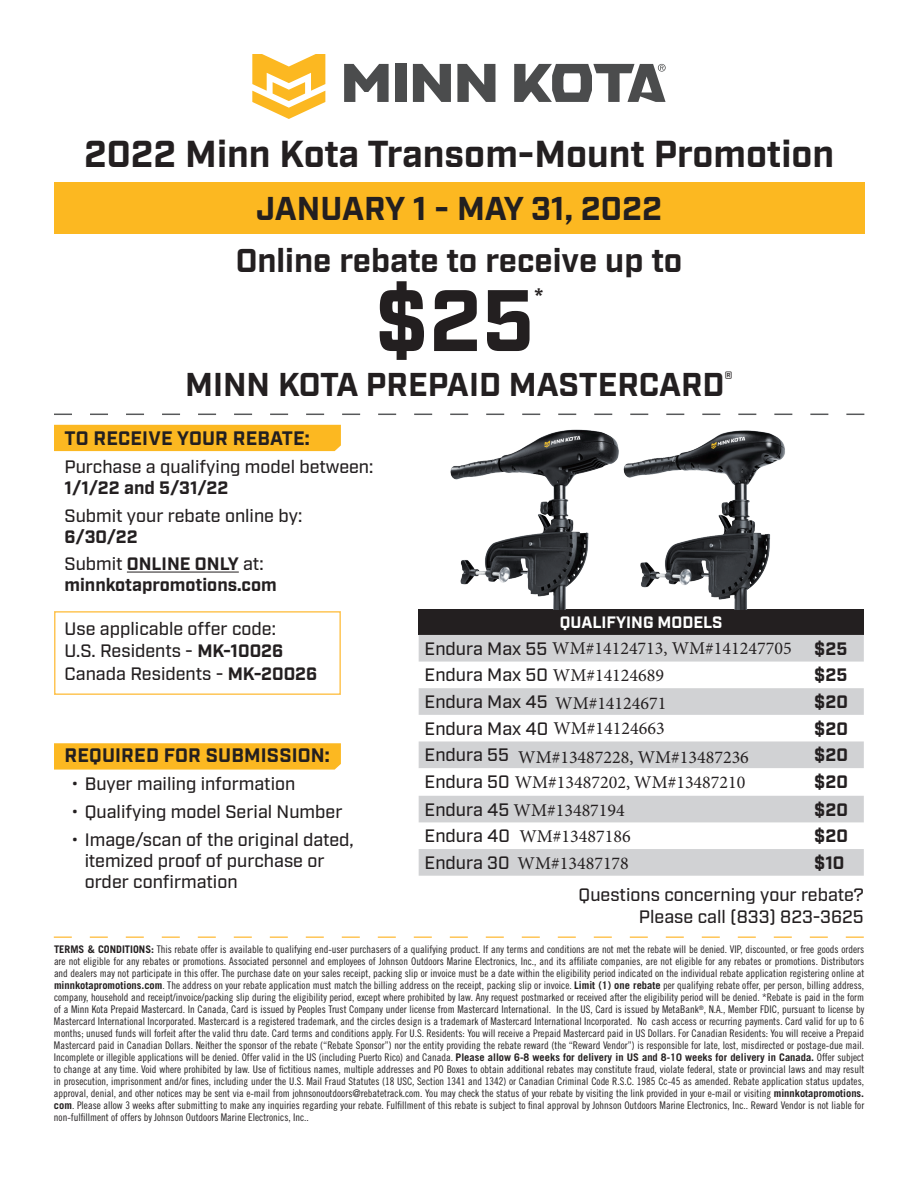
<style>
.page{position:relative;width:918px;height:1188px;background:#fff}
.page>*{position:absolute;margin:0;border:0;box-sizing:border-box;transform-origin:0 0}
.t1{font:700 87px "Industry";color:#231f20}
.t2{font:700 37.5px "Industry";color:#231f20}
.t3{font:700 33px "Industry";color:#231f20}
.t4{font:700 21px "Industry";color:#231f20}
.t5{font:700 19.5px "Industry";letter-spacing:.01em;color:#231f20}
.numbered_list{font:500 18px/21px "Industry";color:#231f20}
.t6{font:18px "Minion Pro";color:#231f20}
.numbered_list-2{font:700 18px "Industry";color:#231f20}
.t7{font:700 16.5px "Industry";color:#fff}
.fine_print{font:10.5px/12px "Trade Gothic Cond Eighteen";color:#231f20;text-align:justify}
.s1{font-weight:500}
.s2{font-weight:700}
.s3{font-family:"Industry";font-weight:500}
.s4{font-family:"Minion Pro";font-weight:400}
.s5{font-family:"Trade Gothic";font-weight:700}
</style>
<div class="page">
<div style="left:54px;top:425px;width:287px;height:26px;background:#fcb821"></div>
<div style="left:54px;top:182px;width:810px;height:52px;background:#fcb821"></div>
<div style="left:54px;top:611px;width:287px;height:84px;border:2px solid #fec555"></div>
<svg style="left:54px;top:743px;width:287px;height:27px;background:#fcb927"></svg>
<hr style="left:127px;top:572px;width:112px;height:1px;background:#231f20">
<svg style="left:54px;top:936px;width:810px;height:2px"></svg>
<svg style="left:54px;top:414px;width:810px;height:1px"></svg>
<svg style="left:252px;top:54px;width:73px;height:65px"></svg>
<div style="left:395px;top:64px;width:11px;height:38px;background:#4b4c4d"></div>
<svg style="left:413px;top:64px;width:38px;height:38px"></svg>
<svg style="left:457px;top:64px;width:38px;height:38px"></svg>
<svg style="left:344px;top:64px;width:45px;height:38px"></svg>
<svg style="left:514px;top:64px;width:152px;height:38px"></svg>
<div style="left:419px;top:609px;width:445px;height:26px;background:#231f20"></div>
<svg style="left:419px;top:635px;width:445px;height:133px;fill:#d1d2d4"></svg>
<div style="left:419px;top:796px;width:445px;height:26px;background:#d1d2d4"></div>
<div style="left:419px;top:849px;width:445px;height:27px;background:#d1d2d4"></div>
<img style="left:626px;top:430px;width:159px;height:179px">
<img style="left:450px;top:429px;width:176px;height:180px">
<p class="t2" style="left:84px;top:131px;width:751px">2022 Minn Kota Transom-Mount Promotion</p>
<p class="t3" style="left:256px;top:189px;width:407px">JANUARY 1 - MAY 31, 2022</p>
<p class="t3" style="left:236px;top:240px;width:448px">Online rebate to receive up to</p>
<p class="t1" style="left:375px;top:269px;width:161px">$25</p>
<p class="t4" style="left:535px;top:283px;width:10px">*</p>
<p class="t3" style="left:185px;top:365px;width:549px">MINN KOTA PREPAID MASTERCARD<sup>®</sup></p>
<p class="t5" style="left:65px;top:427px;width:247px">TO RECEIVE YOUR REBATE:</p>
<p class="numbered_list" style="left:64px;top:457px;width:310px">Purchase a qualifying model between:</p>
<p class="numbered_list-2" style="left:64px;top:477px;width:165px">1/1/22 and 5/31/22</p>
<p class="numbered_list" style="left:64px;top:505px;width:239px">Submit your rebate online by:</p>
<p class="numbered_list-2" style="left:64px;top:525px;width:75px">6/30/22</p>
<p class="numbered_list-2" style="left:64px;top:553px;width:201px"><span class="s1">Submit</span> ONLINE ONLY <span class="s1">at:</span></p>
<p class="numbered_list-2" style="left:64px;top:574px;width:214px">minnkotapromotions.com</p>
<p class="numbered_list" style="left:64px;top:619px;width:213px">Use applicable offer code:</p>
<p class="numbered_list" style="left:64px;top:641px;width:220px">U.S. Residents - <span class="s2">MK-10026</span></p>
<p class="numbered_list" style="left:64px;top:664px;width:254px">Canada Residents - <span class="s2">MK-20026</span></p>
<p class="t5" style="left:65px;top:744px;width:267px">REQUIRED FOR SUBMISSION:</p>
<p class="numbered_list" style="left:71px;top:774px;width:226px">• Buyer mailing information</p>
<p class="numbered_list" style="left:71px;top:802px;width:273px">• Qualifying model Serial Number</p>
<p class="numbered_list" style="left:85px;top:830px;width:271px;text-indent:-14px">• Image/scan of the original dated, itemized proof of purchase or order confirmation</p>
<p class="t7" style="left:560px;top:613px;width:164px">QUALIFYING MODELS</p>
<p class="t6" style="left:425px;top:636px;width:369px"><span class="s3">Endura Max 55</span> WM#14124713, WM#141247705</p>
<p class="numbered_list-2" style="left:814px;top:638px;width:35px">$25</p>
<p class="numbered_list" style="left:425px;top:665px;width:241px">Endura Max 50 <span class="s4">WM#14124689</span></p>
<p class="numbered_list-2" style="left:814px;top:664px;width:35px">$25</p>
<p class="numbered_list" style="left:425px;top:692px;width:243px">Endura Max 45 <span class="s4">WM#14124671</span></p>
<p class="numbered_list-2" style="left:814px;top:691px;width:35px">$20</p>
<p class="numbered_list" style="left:425px;top:719px;width:242px">Endura Max 40 <span class="s4">WM#14124663</span></p>
<p class="numbered_list-2" style="left:814px;top:718px;width:35px">$20</p>
<p class="numbered_list" style="left:425px;top:745px;width:86px">Endura 55</p>
<p class="numbered_list-2" style="left:814px;top:744px;width:35px">$20</p>
<p class="t6" style="left:425px;top:770px;width:322px"><span class="s3">Endura 50</span> WM#13487202, WM#13487210</p>
<p class="numbered_list-2" style="left:814px;top:771px;width:35px">$20</p>
<p class="t6" style="left:425px;top:798px;width:202px"><span class="s3">Endura 45</span> WM#13487194</p>
<p class="numbered_list-2" style="left:814px;top:799px;width:35px">$20</p>
<p class="numbered_list" style="left:425px;top:826px;width:87px">Endura 40</p>
<p class="numbered_list-2" style="left:814px;top:825px;width:35px">$20</p>
<p class="t6" style="left:425px;top:852px;width:206px"><span class="s3">Endura 30</span> WM#13487178</p>
<p class="numbered_list-2" style="left:814px;top:852px;width:32px">$10</p>
<h3 class="t6" style="left:518px;top:745px;width:232px">WM#13487228, WM#13487236</h3>
<h3 class="t6" style="left:519px;top:824px;width:113px">WM#13487186</h3>
<p class="numbered_list" style="left:579px;top:885px;width:287px">Questions concerning your rebate?</p>
<p class="numbered_list" style="left:639px;top:907px;width:226px">Please call (833) 823-3625</p>
<p class="fine_print" style="left:54px;top:943px;width:812px"><span class="s5">TERMS &amp; CONDITIONS:</span> This rebate offer is available to qualifying end-user purchasers of a qualifying product. If any terms and conditions are not met the rebate will be denied. VIP, discounted, or free goods orders are not eligible for any rebates or promotions. Associated personnel and employees of Johnson Outdoors Marine Electronics, Inc., and its affiliate companies, are not eligible for any rebates or promotions. Distributors and dealers may not participate in this offer. The purchase date on your sales receipt, packing slip or invoice must be a date within the eligibility period indicated on the individual rebate application registering online at <span class="s5">minnkotapromotions.com</span>. The address on your rebate application must match the billing address on the receipt, packing slip or invoice. <span class="s5">Limit (1) one rebate</span> per qualifying rebate offer, per person, billing address, company, household and receipt/invoice/packing slip during the eligibility period, except where prohibited by law. Any request postmarked or received after the eligibility period will be denied. *Rebate is paid in the form of a Minn Kota Prepaid Mastercard. In Canada, Card is issued by Peoples Trust Company under license from Mastercard International. In the US, Card is issued by MetaBank<sup>®</sup>, N.A., Member FDIC, pursuant to license by Mastercard International Incorporated. Mastercard is a registered trademark, and the circles design is a trademark of Mastercard International Incorporated. No cash access or recurring payments. Card valid for up to 6 months; unused funds will forfeit after the valid thru date. Card terms and conditions apply. For U.S. Residents: You will receive a Prepaid Mastercard paid in US Dollars. For Canadian Residents: You will receive a Prepaid Mastercard paid in Canadian Dollars. Neither the sponsor of the rebate (“Rebate Sponsor”) nor the entity providing the rebate reward (the “Reward Vendor”) is responsible for late, lost, misdirected or postage-due mail.<br>Incomplete or illegible applications will be denied. Offer valid in the US (including Puerto Rico) and Canada. <span class="s5">Please allow 6-8 weeks for delivery in US and 8-10 weeks for delivery in Canada.</span> Offer subject to change at any time. Void where prohibited by law. Use of fictitious names, multiple addresses and PO Boxes to obtain additional rebates may constitute fraud, violate federal, state or provincial laws and may result in prosecution, imprisonment and/or fines, including under the U.S. Mail Fraud Statutes (18 USC, Section 1341 and 1342) or Canadian Criminal Code R.S.C. 1985 Cc-45 as amended. Rebate application status updates, approval, denial, and other notices may be sent via e-mail from johnsonoutdoors@rebatetrack.com. You may check the status of your rebate by visiting the link provided in your e-mail or visiting <span class="s5">minnkotapromotions. com</span>. Please allow 3 weeks after submitting to make any inquiries regarding your rebate. Fulfillment of this rebate is subject to final approval by Johnson Outdoors Marine Electronics, Inc.. Reward Vendor is not liable for non-fulfillment of offers by Johnson Outdoors Marine Electronics, Inc..</p>
</div>
